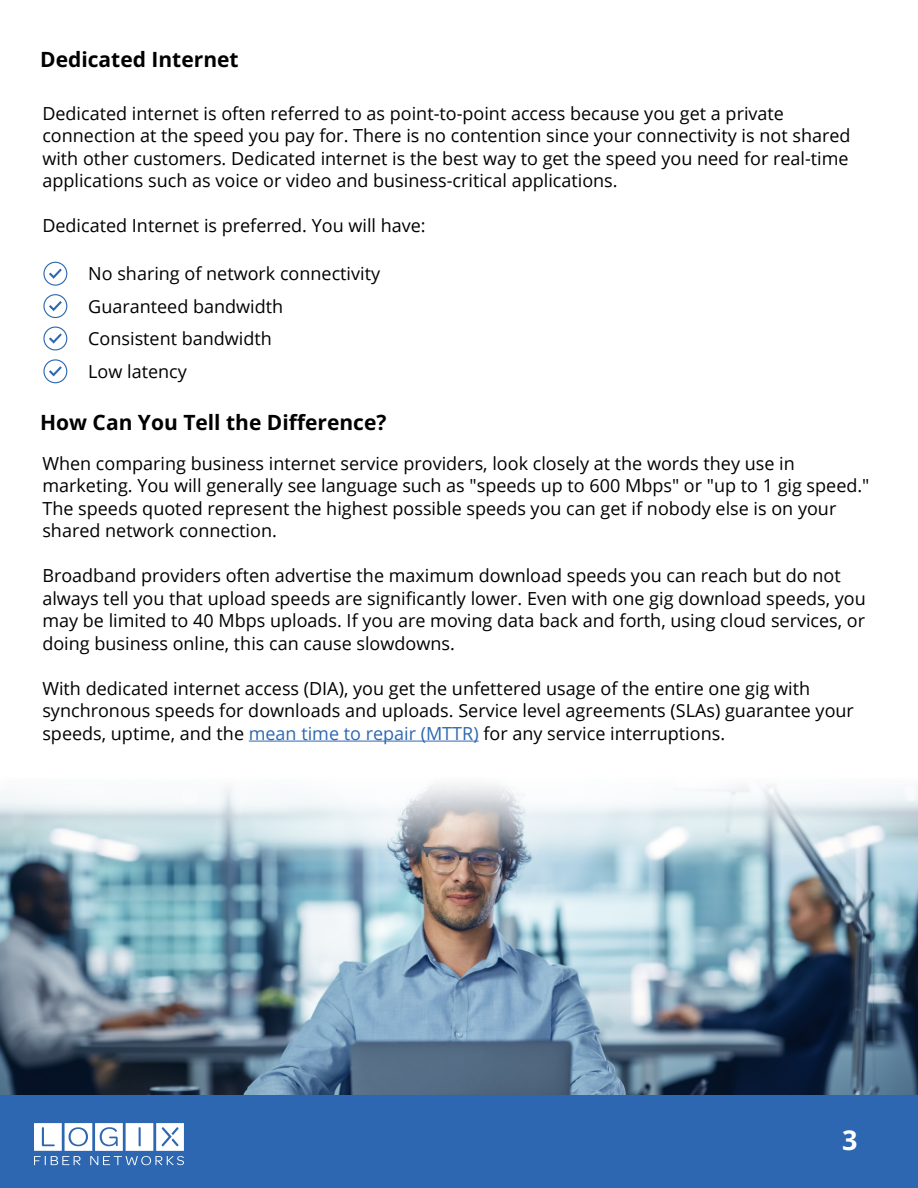
<style>
.page{position:relative;width:918px;height:1188px;background:#fff}
.page>*{position:absolute;margin:0;border:0;box-sizing:border-box;transform-origin:0 0}
.t1{font:700 27px "Open Sans";color:#fff}
.t2{font:700 21px "Open Sans";color:#000101}
.t3{font:18px/22.5px "Open Sans";color:#000101}
.s1{color:#2d68b2}
</style>
<div class="page">
<img style="left:0;top:865px;width:918px;height:230px">
<div style="left:0;top:1095px;width:918px;height:93px;background:#2e67b1"></div>
<svg style="left:49px;top:269px;width:13px;height:10px"></svg>
<div style="left:43px;top:262px;width:24px;height:24px;border:1px solid #2d68b2;border-radius:50%"></div>
<svg style="left:49px;top:301px;width:13px;height:10px"></svg>
<div style="left:43px;top:294px;width:24px;height:24px;border:1px solid #2d68b2;border-radius:50%"></div>
<svg style="left:49px;top:333px;width:13px;height:11px"></svg>
<div style="left:43px;top:327px;width:24px;height:23px;border:1px solid #2d68b2;border-radius:50%"></div>
<svg style="left:49px;top:366px;width:13px;height:10px"></svg>
<div style="left:43px;top:359px;width:24px;height:24px;border:1px solid #2d68b2;border-radius:50%"></div>
<svg style="left:34px;top:1123px;width:150px;height:42px"></svg>
<svg style="left:0;top:740px;width:918px;height:125px"></svg>
<hr style="left:249px;top:741px;width:230px;height:1px;background:#2d68b2">
<p class="t2" style="left:40px;top:45px;width:200px">Dedicated Internet</p>
<p class="t3" style="left:42px;top:102px;width:810px">Dedicated internet is often referred to as point-to-point access because you get a private connection at the speed you pay for. There is no contention since your connectivity is not shared with other customers. Dedicated internet is the best way to get the speed you need for real-time applications such as voice or video and business-critical applications.</p>
<p class="t3" style="left:42px;top:214px;width:385px">Dedicated Internet is preferred. You will have:</p>
<p class="t3" style="left:88px;top:257px;width:293px;line-height:32.5px">No sharing of network connectivity<br>Guaranteed bandwidth<br>Consistent bandwidth<br>Low latency</p>
<p class="t2" style="left:40px;top:408px;width:348px">How Can You Tell the Difference?</p>
<p class="t3" style="left:42px;top:451px;width:829px">When comparing business internet service providers, look closely at the words they use in marketing. You will generally see language such as "speeds up to 600 Mbps" or "up to 1 gig speed." The speeds quoted represent the highest possible speeds you can get if nobody else is on your shared network connection.</p>
<p class="t3" style="left:42px;top:564px;width:825px">Broadband providers often advertise the maximum download speeds you can reach but do not always tell you that upload speeds are significantly lower. Even with one gig download speeds, you may be limited to 40 Mbps uploads. If you are moving data back and forth, using cloud services, or doing business online, this can cause slowdowns.</p>
<p class="t3" style="left:42px;top:676px;width:813px">With dedicated internet access (DIA), you get the unfettered usage of the entire one gig with synchronous speeds for downloads and uploads. Service level agreements (SLAs) guarantee your speeds, uptime, and the <span class="s1">mean time to repair (MTTR)</span> for any service interruptions.</p>
<h1 class="t1" style="left:842px;top:1122px;width:17px">3</h1>
</div>
